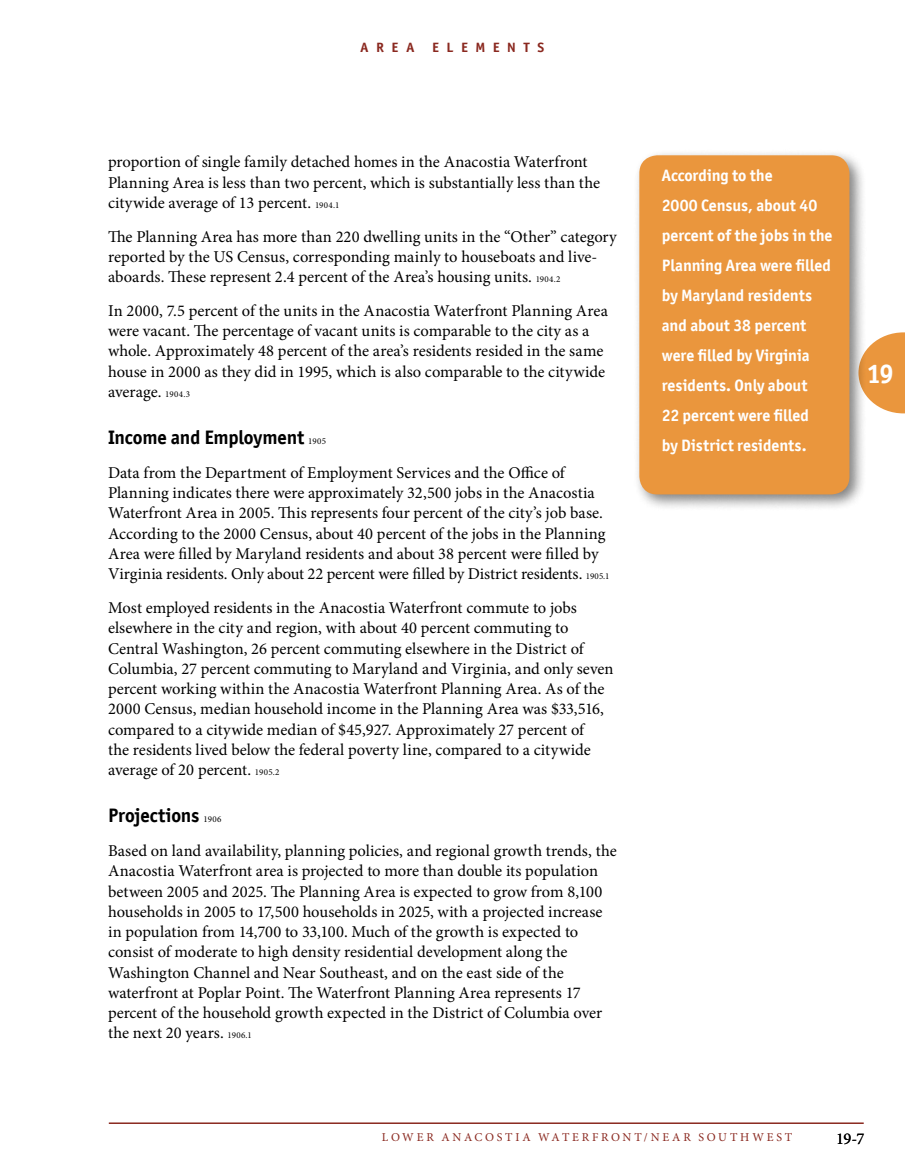
<style>
.page{position:relative;width:905px;height:1175px;background:#fff}
.page>*{position:absolute;margin:0;border:0;box-sizing:border-box;transform-origin:0 0}
.t1{font:700 27px "Officina Sans ITC Pro";color:#fff}
.t2{font:700 19.5px "Officina Sans ITC Pro";letter-spacing:-.005em;color:#000}
.t3{font:16.5px/20.2px "Minion Pro";color:#000}
.t4{font:700 16.5px/30px "Officina Sans ITC Pro";letter-spacing:-.005em;color:#fff}
.t5{font:700 13.5px "Officina Sans ITC Pro";letter-spacing:.535em;color:#8a281f;scale:1.05 1}
.t6{font:12px "Minion Pro";letter-spacing:.23em;color:#8a281f}
.s1{font-size:9px}
.s2{font-family:"Minion Pro";font-weight:400;font-size:9px}
</style>
<div class="page">
<svg style="left:867px;top:332px;width:37px;height:81px;background:#eca254"></svg>
<hr style="left:109px;top:1122px;width:754px;height:2px;background:#8a281f">
<div style="left:632px;top:149px;width:235px;height:362px;background:#000;opacity:.5"></div>
<div style="left:639px;top:155px;width:210px;height:339px;background:#ea963d;border-radius:18px"></div>
<p class="t5" style="left:360px;top:39px;width:53px">AREA</p>
<p class="t5" style="left:432px;top:39px;width:108px">ELEMENTS</p>
<p class="t3" style="left:108px;top:152px;width:493px">proportion of single family detached homes in the Anacostia Waterfront<br>Planning Area is less than two percent, which is substantially less than the citywide average of 13 percent. <span class="s1">1904.1</span></p>
<p class="t3" style="left:108px;top:226px;width:510px">The Planning Area has more than 220 dwelling units in the “Other” category reported by the US Census, corresponding mainly to houseboats and live&shy;aboards. These represent 2.4 percent of the Area’s housing units. <span class="s1">1904.2</span></p>
<p class="t3" style="left:108px;top:300px;width:501px">In 2000, 7.5 percent of the units in the Anacostia Waterfront Planning Area were vacant. The percentage of vacant units is comparable to the city as a whole. Approximately 48 percent of the area’s residents resided in the same house in 2000 as they did in 1995, which is also comparable to the citywide average. <span class="s1">1904.3</span></p>
<p class="t2" style="left:108px;top:425px;width:219px">Income and Employment <span class="s2">1905</span></p>
<p class="t3" style="left:108px;top:462px;width:503px">Data from the Department of Employment Services and the Office of Planning indicates there were approximately 32,500 jobs in the Anacostia Waterfront Area in 2005. This represents four percent of the city’s job base.<br>According to the 2000 Census, about 40 percent of the jobs in the Planning Area were filled by Maryland residents and about 38 percent were filled by Virginia residents. Only about 22 percent were filled by District residents. <span class="s1">1905.1</span></p>
<p class="t3" style="left:108px;top:597px;width:507px">Most employed residents in the Anacostia Waterfront commute to jobs elsewhere in the city and region, with about 40 percent commuting to Central Washington, 26 percent commuting elsewhere in the District of Columbia, 27 percent commuting to Maryland and Virginia, and only seven percent working within the Anacostia Waterfront Planning Area. As of the 2000 Census, median household income in the Planning Area was $33,516, compared to a citywide median of $45,927. Approximately 27 percent of<br>the residents lived below the federal poverty line, compared to a citywide average of 20 percent. <span class="s1">1905.2</span></p>
<p class="t2" style="left:108px;top:803px;width:115px">Projections <span class="s2">1906</span></p>
<p class="t3" style="left:108px;top:840px;width:510px">Based on land availability, planning policies, and regional growth trends, the Anacostia Waterfront area is projected to more than double its population between 2005 and 2025. The Planning Area is expected to grow from 8,100 households in 2005 to 17,500 households in 2025, with a projected increase in population from 14,700 to 33,100. Much of the growth is expected to consist of moderate to high density residential development along the Washington Channel and Near Southeast, and on the east side of the waterfront at Poplar Point. The Waterfront Planning Area represents 17 percent of the household growth expected in the District of Columbia over the next 20 years. <span class="s1">1906.1</span></p>
<p class="t4" style="left:662px;top:160px;width:172px">According to the<br>2000 Census, about 40 percent of the jobs in the<br>Planning Area were filled by Maryland residents and about 38 percent were filled by Virginia residents. Only about<br>22 percent were filled<br>by District residents.</p>
<h1 class="t1" style="left:867px;top:357px;width:28px">19</h1>
<p class="t6" style="left:382px;top:1129px;width:412px">LOWER ANACOSTIA WATERFRONT/NEAR SOUTHWEST</p>
<p class="t3" style="left:836px;top:1128px;width:30px">19-7</p>
</div>
